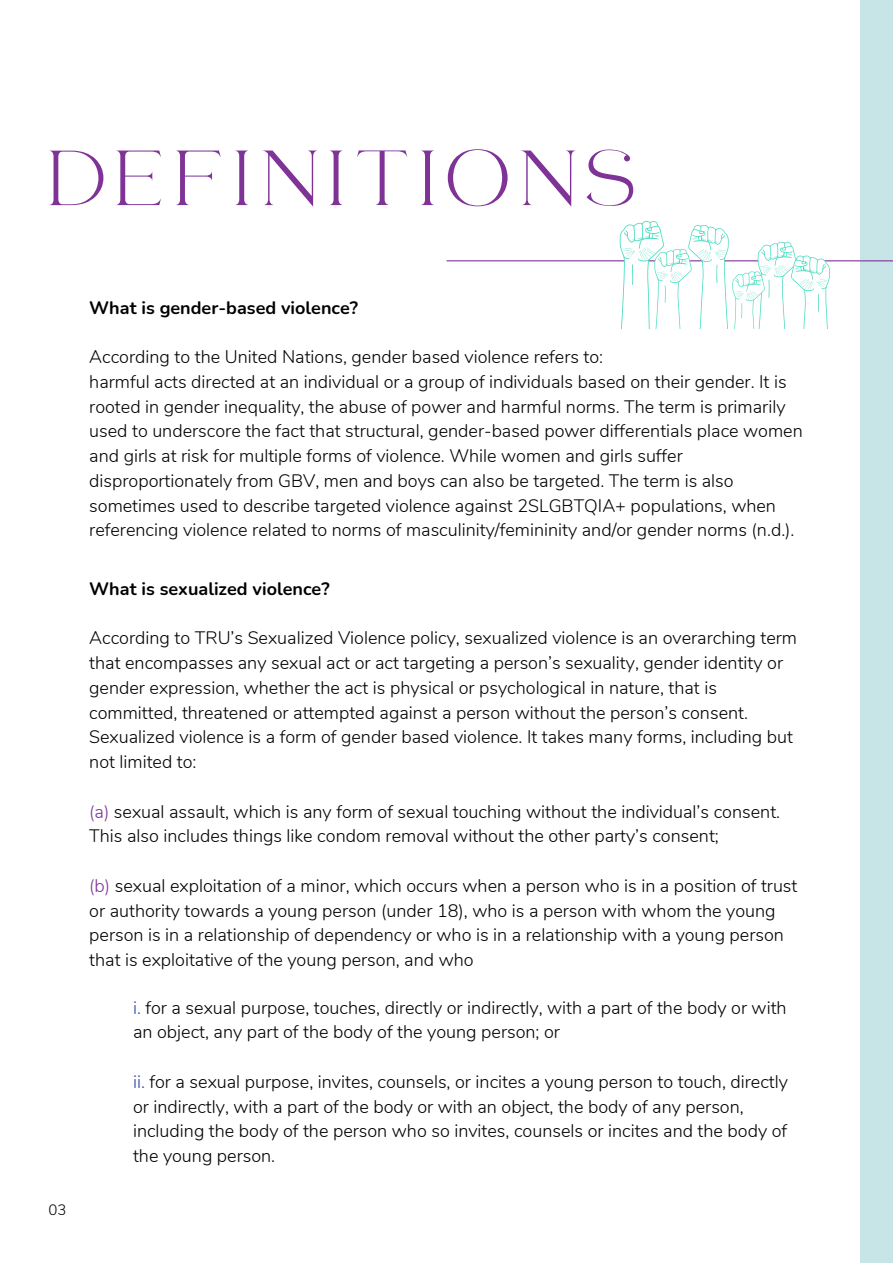
<style>
.page{position:relative;width:893px;height:1264px;background:#fff}
.page>*{position:absolute;margin:0;border:0;box-sizing:border-box;transform-origin:0 0}
.t1{font:77.55px "RTL Ansam Ansam";letter-spacing:.07em;color:#7f3397}
.t2{font:300 18px/24.8px "Nunito";color:#000}
.t3{font:700 18px "Nunito";color:#000}
.t4{font:300 15px "Nunito";color:#000}
.s1{color:#7f3397}
.s2{color:#2e45ab}
</style>
<div class="page">
<div style="left:859px;top:0;width:33px;height:1262px;background:#c7e4e6"></div>
<hr style="left:447px;top:260px;width:445px;height:1px;background:#7f3397">
<svg style="left:619px;top:221px;width:210px;height:108px"></svg>
<h1 class="t1" style="left:49px;top:131px;width:593px">DEFINITIONS</h1>
<p class="t3" style="left:89px;top:295px;width:270px">What is gender-based violence?</p>
<p class="t2" style="left:89px;top:345px;width:715px">According to the United Nations, gender based violence refers to:<br>harmful acts directed at an individual or a group of individuals based on their gender. It is rooted in gender inequality, the abuse of power and harmful norms. The term is primarily used to underscore the fact that structural, gender-based power differentials place women and girls at risk for multiple forms of violence. While women and girls suffer disproportionately from GBV, men and boys can also be targeted. The term is also sometimes used to describe targeted violence against 2SLGBTQIA+ populations, when referencing violence related to norms of masculinity/femininity and/or gender norms (n.d.).</p>
<p class="t3" style="left:89px;top:576px;width:242px">What is sexualized violence?</p>
<p class="t2" style="left:89px;top:626px;width:709px">According to TRU’s Sexualized Violence policy, sexualized violence is an overarching term that encompasses any sexual act or act targeting a person’s sexuality, gender identity or gender expression, whether the act is physical or psychological in nature, that is committed, threatened or attempted against a person without the person’s consent.<br>Sexualized violence is a form of gender based violence. It takes many forms, including but not limited to:</p>
<p class="t2" style="left:89px;top:799px;width:692px"><span class="s1">(a)</span> sexual assault, which is any form of sexual touching without the individual’s consent.<br>This also includes things like condom removal without the other party’s consent;</p>
<p class="t2" style="left:89px;top:873px;width:709px"><span class="s1">(b)</span> sexual exploitation of a minor, which occurs when a person who is in a position of trust or authority towards a young person (under 18), who is a person with whom the young person is in a relationship of dependency or who is in a relationship with a young person that is exploitative of the young person, and who</p>
<p class="t4" style="left:49px;top:1199px;width:19px">03</p>
<p class="t2" style="left:133px;top:995px;width:655px"><span class="s2">i.</span> for a sexual purpose, touches, directly or indirectly, with a part of the body or with an object, any part of the body of the young person; or</p>
<p class="t2" style="left:133px;top:1069px;width:656px"><span class="s2">ii.</span> for a sexual purpose, invites, counsels, or incites a young person to touch, directly or indirectly, with a part of the body or with an object, the body of any person, including the body of the person who so invites, counsels or incites and the body of the young person.</p>
</div>
